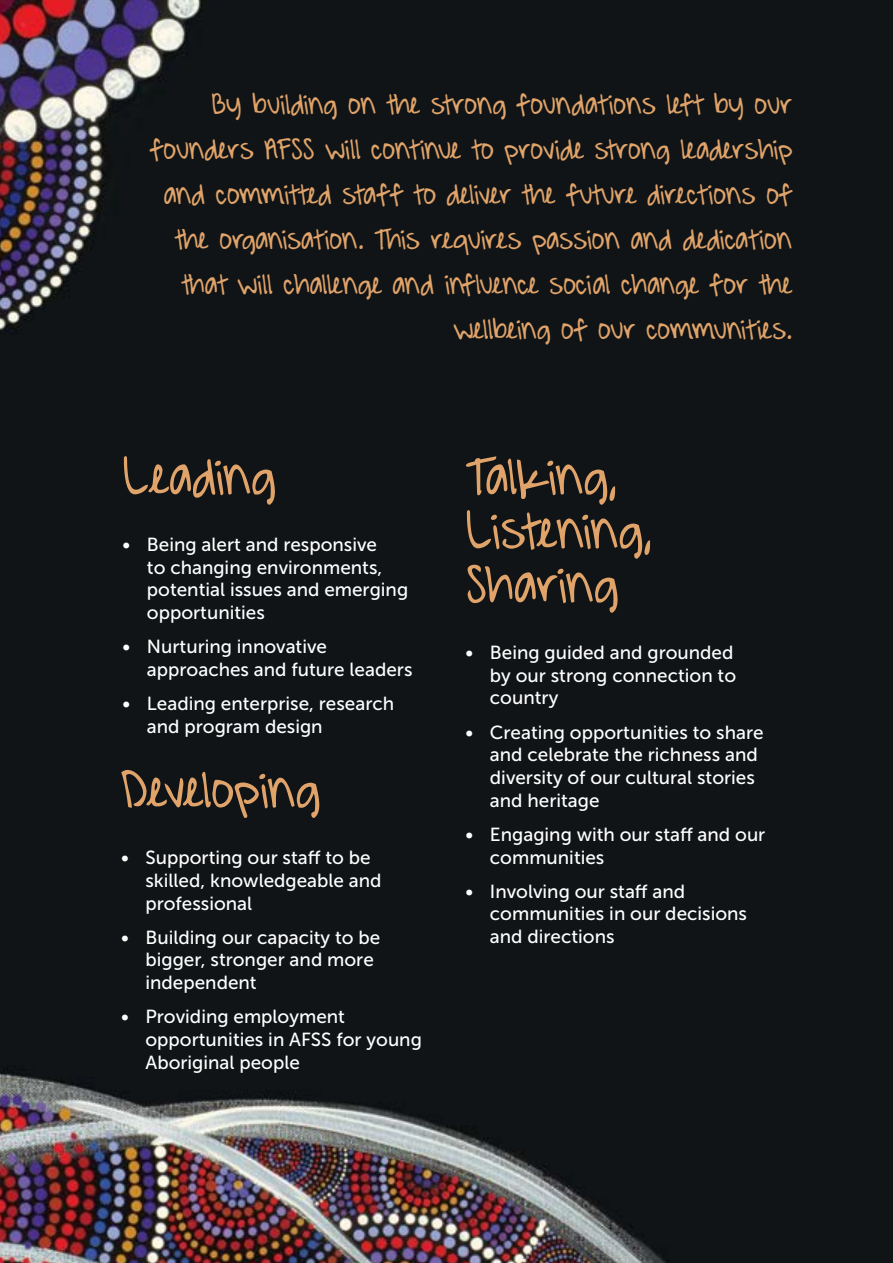
<style>
.page{position:relative;width:893px;height:1263px;background:#fff}
.page>*{position:absolute;margin:0;border:0;box-sizing:border-box;transform-origin:0 0}
.t1{font:64.8px/54px "A Hundred Miles";letter-spacing:-.015em;color:#e0a369}
.t2{font:36px/45px "A Hundred Miles";color:#e0a369;text-align:right}
.t3{font:18.9px/22.6px "Museo Sans 500";color:#fff}
</style>
<div class="page">
<img style="left:0;top:0;width:893px;height:1263px">
<p class="t2" style="left:150px;top:81px;width:644px">By building on the strong foundations left by our founders AFSS will continue to provide strong leadership and committed staff to deliver the future directions of the organisation. This requires passion and dedication that will challenge and influence social change for the wellbeing of our communities.</p>
<p class="t1" style="left:123px;top:448px;width:154px">Leading</p>
<p class="t3" style="left:147px;top:533px;width:263px;text-indent:-24px">• Being alert and responsive<br>to changing environments, potential issues and emerging opportunities</p>
<p class="t3" style="left:147px;top:635px;width:267px;text-indent:-24px">• Nurturing innovative approaches and future leaders</p>
<p class="t3" style="left:147px;top:692px;width:249px;text-indent:-24px">• Leading enterprise, research and program design</p>
<p class="t1" style="left:121px;top:762px;width:200px">Developing</p>
<p class="t3" style="left:145px;top:846px;width:238px;text-indent:-24px">• Supporting our staff to be skilled, knowledgeable and professional</p>
<p class="t3" style="left:145px;top:926px;width:236px;text-indent:-24px">• Building our capacity to be bigger, stronger and more independent</p>
<p class="t3" style="left:145px;top:1005px;width:278px;text-indent:-24px">• Providing employment opportunities in AFSS for young<br>Aboriginal people</p>
<p class="t1" style="left:466px;top:448px;width:188px">Talking,<br>Listening,<br>Sharing</p>
<p class="t3" style="left:490px;top:641px;width:248px;text-indent:-24px">• Being guided and grounded by our strong connection to country</p>
<p class="t3" style="left:490px;top:721px;width:275px;text-indent:-24px">• Creating opportunities to share and celebrate the richness and diversity of our cultural stories and heritage</p>
<p class="t3" style="left:490px;top:823px;width:277px;text-indent:-24px">• Engaging with our staff and our communities</p>
<p class="t3" style="left:490px;top:880px;width:259px;text-indent:-24px">• Involving our staff and communities in our decisions and directions</p>
</div>
